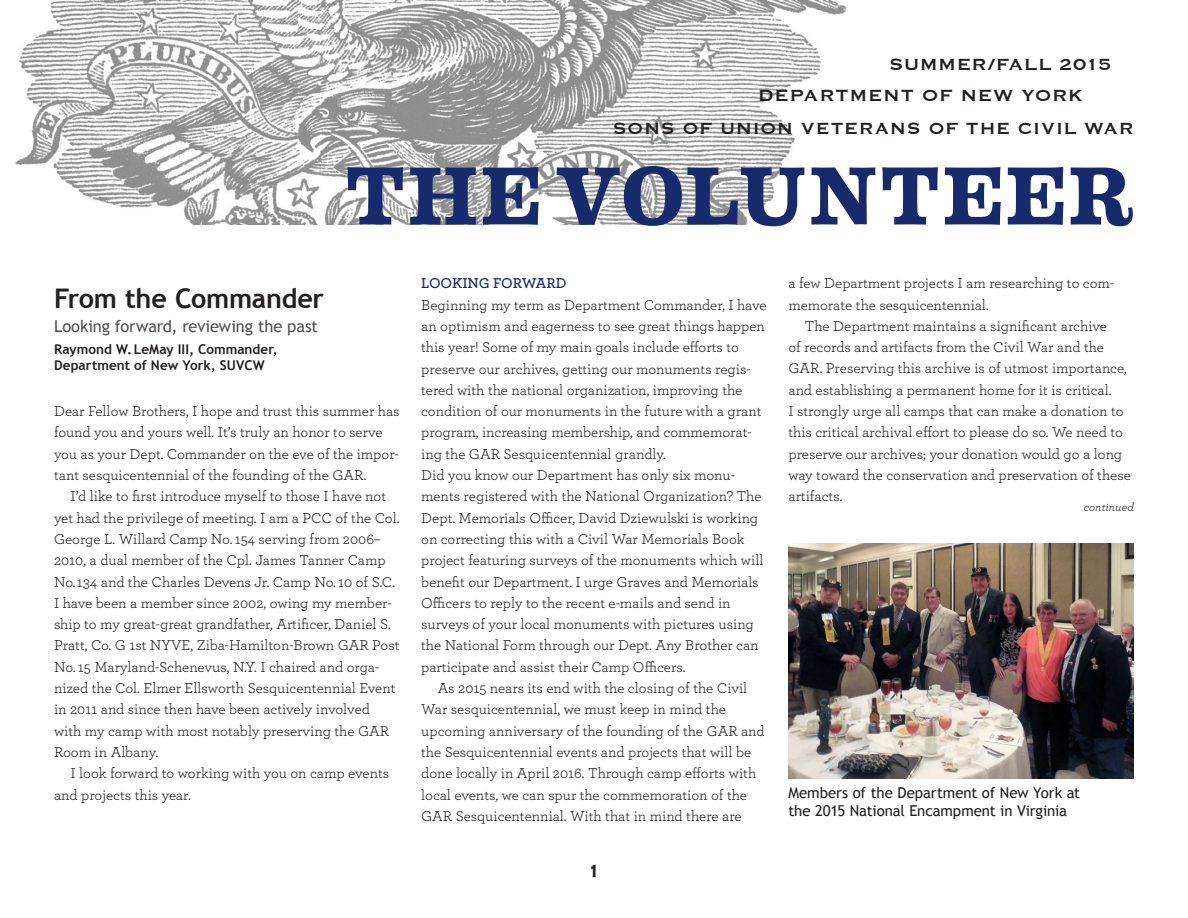
<style>
.page{position:relative;width:1188px;height:918px;background:#fff}
.page>*{position:absolute;margin:0;border:0;box-sizing:border-box;transform-origin:0 0}
.t1{font:700 82.5px "Eames Century Modern";letter-spacing:.03em;color:#172a6c}
.t2{font:700 27px "Trebuchet MS";letter-spacing:-.01em;color:#231f20}
.t3{font:21px/32.8px "Copperplate";letter-spacing:.03em;color:#231f20}
.t4{font:700 18px "Copperplate Gothic";color:#231f20}
.t5{font:16.5px "Trebuchet MS";letter-spacing:-.005em;color:#505050}
.t6{font:15px/21.3px "Archer";color:#231f20}
.t7{font:15px/18px "Trebuchet MS";letter-spacing:-.005em;color:#231f20}
.t8{font:600 15px "Archer";color:#172a6c}
.t9{font:700 13.5px/16.2px "Trebuchet MS";letter-spacing:.005em;color:#231f20}
.t10{font:italic 12px "Archer";color:#231f20}
</style>
<div class="page">
<img style="left:15px;top:0;width:832px;height:224px">
<img style="left:788px;top:544px;width:346px;height:234px">
<h3 class="t3" style="left:889px;top:47px;width:224px">SUMMER/FALL 2015</h3>
<h3 class="t3" style="left:613px;top:78px;width:523px;text-indent:145px">DEPARTMENT OF NEW YORK<br>SONS OF UNION VETERANS OF THE CIVIL WAR</h3>
<h1 class="t1" style="left:345px;top:134px;width:790px">THE VOLUNTEER</h1>
<h2 class="t2" style="left:54px;top:282px;width:272px">From the Commander</h2>
<p class="t5" style="left:54px;top:317px;width:266px">Looking forward, reviewing the past</p>
<p class="t9" style="left:54px;top:341px;width:225px">Raymond W.LeMay III, Commander,<br>Department of New York, SUVCW</p>
<p class="t6" style="left:54px;top:400px;width:347px">Dear Fellow Brothers, I hope and trust this summer has found you and yours well. It’s truly an honor to serve you as your Dept. Commander on the eve of the impor&shy;tant sesquicentennial of the founding of the GAR.</p>
<p class="t6" style="left:54px;top:485px;width:347px;text-indent:17px">I’d like to first introduce myself to those I have not yet had the privilege of meeting. I am a PCC of the Col.<br>George L. Willard Camp No. 154 serving from 2006– 2010, a dual member of the Cpl. James Tanner Camp No. 134 and the Charles Devens Jr. Camp No. 10 of S.C.<br>I have been a member since 2002, owing my member&shy;ship to my great-great grandfather, Artificer, Daniel S.<br>Pratt, Co. G 1st NYVE, Ziba-Hamilton-Brown GAR Post No. 15 Maryland-Schenevus, N.Y. I chaired and orga&shy;nized the Col. Elmer Ellsworth Sesquicentennial Event in 2011 and since then have been actively involved with my camp with most notably preserving the GAR Room in Albany.</p>
<p class="t6" style="left:54px;top:762px;width:337px;text-indent:17px">I look forward to working with you on camp events and projects this year.</p>
<p class="t8" style="left:421px;top:272px;width:147px">LOOKING FORWARD</p>
<p class="t6" style="left:421px;top:293px;width:347px">Beginning my term as Department Commander, I have an optimism and eagerness to see great things happen this year! Some of my main goals include efforts to preserve our archives, getting our monuments regis&shy;tered with the national organization, improving the condition of our monuments in the future with a grant program, increasing membership, and commemorat&shy;ing the GAR Sesquicentennial grandly.<br>Did you know our Department has only six monu&shy;ments registered with the National Organization? The Dept. Memorials Officer, David Dziewulski is working on correcting this with a Civil War Memorials Book project featuring surveys of the monuments which will benefit our Department. I urge Graves and Memorials Officers to reply to the recent e-mails and send in surveys of your local monuments with pictures using the National Form through our Dept. Any Brother can participate and assist their Camp Officers.</p>
<p class="t6" style="left:421px;top:677px;width:345px;text-indent:17px">As 2015 nears its end with the closing of the Civil War sesquicentennial, we must keep in mind the upcoming anniversary of the founding of the GAR and the Sesquicentennial events and projects that will be done locally in April 2016. Through camp efforts with local events, we can spur the commemoration of the GAR Sesquicentennial. With that in mind there are</p>
<p class="t4" style="left:588px;top:861px;width:14px">1</p>
<p class="t6" style="left:788px;top:272px;width:327px">a few Department projects I am researching to com&shy;memorate the sesquicentennial.</p>
<p class="t6" style="left:788px;top:315px;width:344px;text-indent:17px">The Department maintains a significant archive<br>of records and artifacts from the Civil War and the GAR. Preserving this archive is of utmost importance, and establishing a permanent home for it is critical.<br>I strongly urge all camps that can make a donation to this critical archival effort to please do so. We need to preserve our archives; your donation would go a long way toward the conservation and preservation of these artifacts.</p>
<p class="t10" style="left:1084px;top:499px;width:52px">continued</p>
<p class="t7" style="left:788px;top:784px;width:293px">Members of the Department of New York at the 2015 National Encampment in Virginia</p>
</div>
